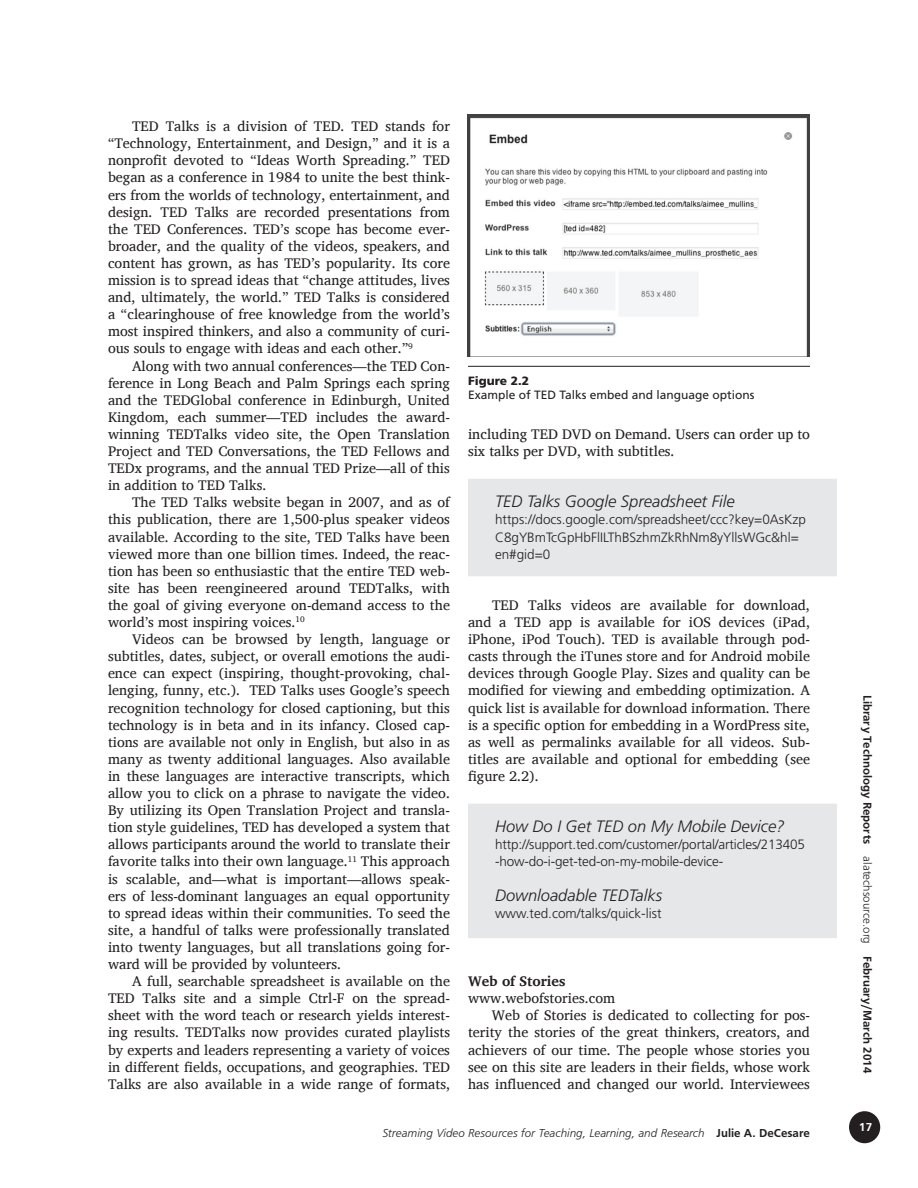
<style>
.page{position:relative;width:918px;height:1188px;background:#fff}
.page>*{position:absolute;margin:0;border:0;box-sizing:border-box;transform-origin:0 0}
.t1{font:italic 300 16.5px "Frutiger";color:#231f20}
.t2{font:14.25px/17.1px "Charis SIL";color:#231f20;text-align:justify}
.t3{font:700 14.25px "Charis SIL";color:#231f20}
.t4{font:300 13.5px/17.1px "Frutiger";color:#231f20}
.t5{font:12px "Frugal Sans Light Italic DTC";color:#231f20}
.t6{font:12px "Frugal Sans Bold DTC";color:#231f20}
.t7{font:12px "Frutiger";color:#231f20}
.t8{font:900 12px "Frutiger";color:#231f20}
.t9{font:12px "Frugal Sans Bold DTC";color:#fff}
.s1{font-family:"Frugal Sans Bold DTC"}
.s2{font-family:"Frugal Sans Light DTC"}
</style>
<div class="page">
<div style="left:850px;top:1112px;width:29px;height:31px;background:#231f20;border-radius:50%"></div>
<div style="left:849px;top:1111px;width:31px;height:32px;border:2px solid #231f20;border-radius:50%"></div>
<div style="left:468px;top:479px;width:369px;height:97px;background:#e6e7e9"></div>
<div style="left:468px;top:804px;width:369px;height:91px;background:#e6e7e9"></div>
<div style="left:468px;top:872px;width:369px;height:66px;background:#e6e7e9"></div>
<img style="left:468px;top:114px;width:342px;height:243px">
<hr style="left:468px;top:366px;width:342px;height:1px;background:#231f20">
<p class="t2" style="left:108px;top:118px;width:344px;text-indent:24px">TED Talks is a division of TED. TED stands for “Technology, Entertainment, and Design,” and it is a nonprofit devoted to “Ideas Worth Spreading.” TED began as a conference in 1984 to unite the best think&shy;ers from the worlds of technology, entertainment, and design. TED Talks are recorded presentations from the TED Conferences. TED’s scope has become ever&shy;broader, and the quality of the videos, speakers, and content has grown, as has TED’s popularity. Its core mission is to spread ideas that “change attitudes, lives and, ultimately, the world.” TED Talks is considered a “clearinghouse of free knowledge from the world’s most inspired thinkers, and also a community of curi&shy;ous souls to engage with ideas and each other.”<sup>9</sup></p>
<p class="t2" style="left:108px;top:357px;width:344px;text-indent:24px">Along with two annual conferences—the TED Con&shy;ference in Long Beach and Palm Springs each spring and the TEDGlobal conference in Edinburgh, United Kingdom, each summer—TED includes the award&shy;winning TEDTalks video site, the Open Translation Project and TED Conversations, the TED Fellows and TEDx programs, and the annual TED Prize—all of this in addition to TED Talks.</p>
<p class="t2" style="left:108px;top:494px;width:344px;text-indent:24px">The TED Talks website began in 2007, and as of this publication, there are 1,500-plus speaker videos available. According to the site, TED Talks have been viewed more than one billion times. Indeed, the reac&shy;tion has been so enthusiastic that the entire TED web&shy;site has been reengineered around TEDTalks, with the goal of giving everyone on-demand access to the world’s most inspiring voices.<sup>10</sup></p>
<p class="t2" style="left:108px;top:631px;width:344px;text-indent:24px">Videos can be browsed by length, language or subtitles, dates, subject, or overall emotions the audi&shy;ence can expect (inspiring, thought-provoking, chal&shy;lenging, funny, etc.). TED Talks uses Google’s speech recognition technology for closed captioning, but this technology is in beta and in its infancy. Closed cap&shy;tions are available not only in English, but also in as many as twenty additional languages. Also available in these languages are interactive transcripts, which allow you to click on a phrase to navigate the video.<br>By utilizing its Open Translation Project and transla&shy;tion style guidelines, TED has developed a system that allows participants around the world to translate their favorite talks into their own language.<sup>11</sup> This approach is scalable, and—what is important—allows speak&shy;ers of less-dominant languages an equal opportunity to spread ideas within their communities. To seed the site, a handful of talks were professionally translated into twenty languages, but all translations going for&shy;ward will be provided by volunteers.</p>
<p class="t2" style="left:108px;top:973px;width:344px;text-indent:24px">A full, searchable spreadsheet is available on the TED Talks site and a simple Ctrl-F on the spread&shy;sheet with the word teach or research yields interest&shy;ing results. TEDTalks now provides curated playlists by experts and leaders representing a variety of voices in different fields, occupations, and geographies. TED Talks are also available in a wide range of formats,</p>
<p class="t8" style="left:468px;top:373px;width:63px">Figure 2.2</p>
<p class="t7" style="left:468px;top:388px;width:288px">Example of TED Talks embed and language options</p>
<p class="t2" style="left:468px;top:425px;width:343px">including TED DVD on Demand. Users can order up to six talks per DVD, with subtitles.</p>
<p class="t1" style="left:495px;top:492px;width:241px">TED Talks Google Spreadsheet File</p>
<p class="t4" style="left:495px;top:511px;width:312px">https://docs.google.com/spreadsheet/ccc?key=0AsKzp<br>C8gYBmTcGpHbFlILThBSzhmZkRhNm8yYllsWGc&amp;hl= en#gid=0</p>
<p class="t2" style="left:468px;top:596px;width:344px;text-indent:24px">TED Talks videos are available for download, and a TED app is available for iOS devices (iPad, iPhone, iPod Touch). TED is available through pod&shy;casts through the iTunes store and for Android mobile devices through Google Play. Sizes and quality can be modified for viewing and embedding optimization. A quick list is available for download information. There is a specific option for embedding in a WordPress site, as well as permalinks available for all videos. Sub&shy;titles are available and optional for embedding (see figure 2.2).</p>
<p class="t1" style="left:495px;top:817px;width:291px">How Do I Get TED on My Mobile Device?</p>
<p class="t4" style="left:495px;top:836px;width:312px">http://support.ted.com/customer/portal/articles/213405 -how-do-i-get-ted-on-my-mobile-device-</p>
<p class="t1" style="left:495px;top:885px;width:169px">Downloadable TEDTalks</p>
<p class="t4" style="left:495px;top:905px;width:168px">www.ted.com/talks/quick-list</p>
<p class="t3" style="left:468px;top:973px;width:99px">Web of Stories</p>
<p class="t2" style="left:468px;top:990px;width:149px">www.webofstories.com</p>
<p class="t2" style="left:492px;top:1007px;width:320px">Web of Stories is dedicated to collecting for pos-</p>
<p class="t2" style="left:468px;top:1024px;width:344px">terity the stories of the great thinkers, creators, and</p>
<p class="t2" style="left:468px;top:1041px;width:343px">achievers of our time. The people whose stories you</p>
<p class="t2" style="left:468px;top:1058px;width:343px">see on this site are leaders in their fields, whose work</p>
<p class="t2" style="left:468px;top:1075px;width:343px">has influenced and changed our world. Interviewees</p>
<p class="t5" style="left:382px;top:1126px;width:429px">Streaming Video Resources for Teaching, Learning, and Research <span class="s1">Julie A. DeCesare</span></p>
<p class="t6" style="left:874px;top:695px;width:380px;rotate:90deg">Library Technology Reports <span class="s2">alatechsource.org</span> February/March 2014</p>
<p class="t9" style="left:859px;top:1120px;width:14px">17</p>
</div>
